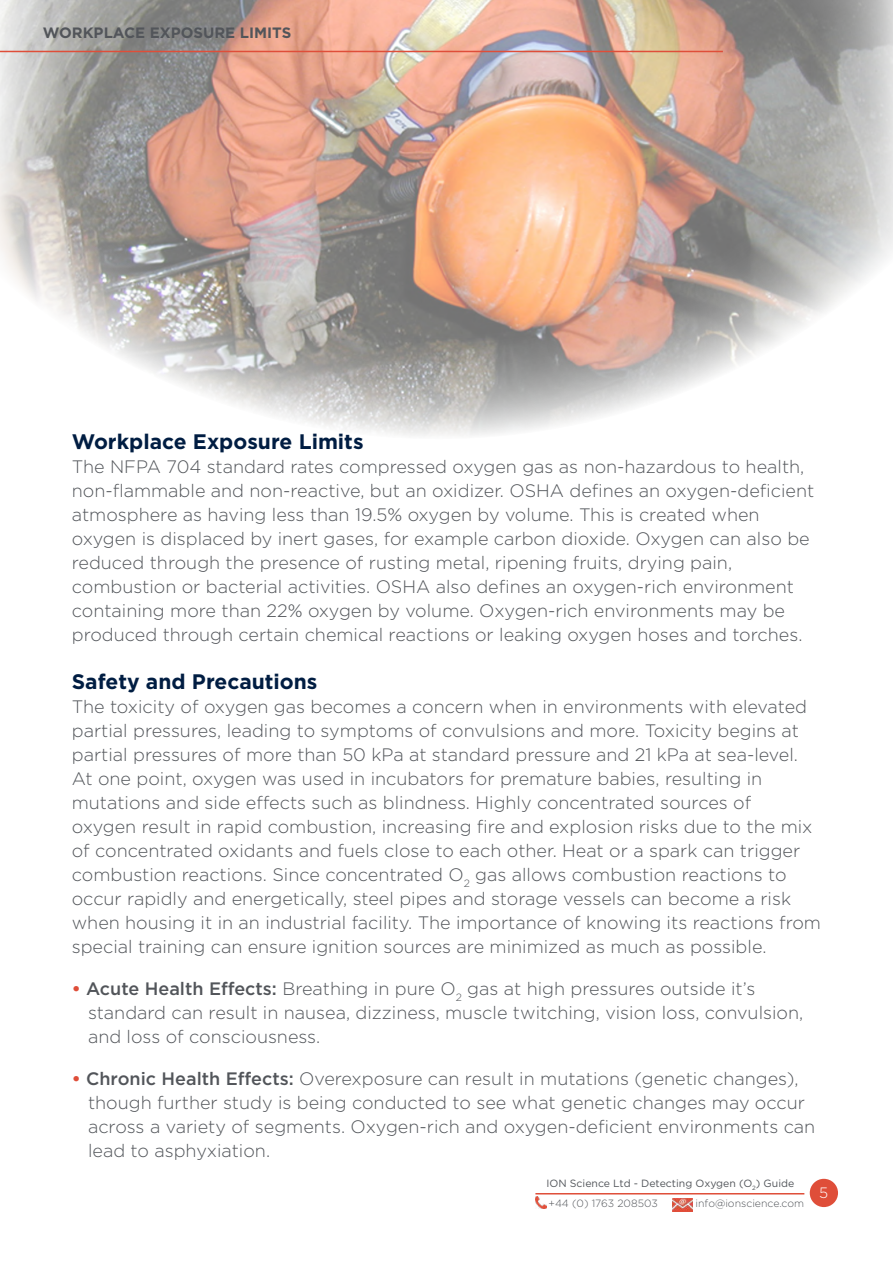
<style>
.page{position:relative;width:893px;height:1263px;background:#fff}
.page>*{position:absolute;margin:0;border:0;box-sizing:border-box;transform-origin:0 0}
.t1{font:700 21px "Gotham";color:#001d42}
.t2{font:300 18px/24px "Gotham";color:#52555a}
.t3{font:700 15px "Gotham";color:#52555a}
.t4{font:300 15px "Gotham";color:#fff}
.t5{font:10.5px/19.5px "Gotham";color:#52555a}
.t6{font:300 10.5px "Gotham";color:#52555a}
.s1{font-weight:700;color:#df4e39}
.s2{font-weight:500}
.s3{font-weight:300}
</style>
<div class="page">
<img style="left:0;top:0;width:893px;height:436px">
<hr style="left:535px;top:1193px;width:269px;height:1px;background:#df4e39">
<svg style="left:535px;top:1197px;width:12px;height:11px"></svg>
<img style="left:672px;top:1198px;width:21px;height:13px">
<div style="left:810px;top:1179px;width:28px;height:28px;background:#df4e39;border-radius:50%"></div>
<hr style="left:0;top:51px;width:723px;height:1px;background:#df4e39">
<p class="t3" style="left:43px;top:23px;width:250px">WORKPLACE EXPOSURE LIMITS</p>
<p class="t1" style="left:72px;top:427px;width:293px">Workplace Exposure Limits</p>
<p class="t2" style="left:72px;top:454px;width:744px">The NFPA 704 standard rates compressed oxygen gas as non-hazardous to health, non-flammable and non-reactive, but an oxidizer. OSHA defines an oxygen-deficient atmosphere as having less than 19.5% oxygen by volume. This is created when oxygen is displaced by inert gases, for example carbon dioxide. Oxygen can also be reduced through the presence of rusting metal, ripening fruits, drying pain, combustion or bacterial activities. OSHA also defines an oxygen-rich environment containing more than 22% oxygen by volume. Oxygen-rich environments may be produced through certain chemical reactions or leaking oxygen hoses and torches.</p>
<p class="t1" style="left:72px;top:667px;width:247px">Safety and Precautions</p>
<p class="t2" style="left:72px;top:694px;width:751px">The toxicity of oxygen gas becomes a concern when in environments with elevated partial pressures, leading to symptoms of convulsions and more. Toxicity begins at partial pressures of more than 50 kPa at standard pressure and 21 kPa at sea-level.<br>At one point, oxygen was used in incubators for premature babies, resulting in mutations and side effects such as blindness. Highly concentrated sources of<br>oxygen result in rapid combustion, increasing fire and explosion risks due to the mix of concentrated oxidants and fuels close to each other. Heat or a spark can trigger combustion reactions. Since concentrated O<sub>2</sub> gas allows combustion reactions to occur rapidly and energetically, steel pipes and storage vessels can become a risk when housing it in an industrial facility. The importance of knowing its reactions from special training can ensure ignition sources are minimized as much as possible.</p>
<p class="t2" style="left:88px;top:976px;width:717px;text-indent:-16px"><span class="s1">•</span> <span class="s2">Acute Health Effects:</span> Breathing in pure O<sub>2</sub> gas at high pressures outside it’s standard can result in nausea, dizziness, muscle twitching, vision loss, convulsion, and loss of consciousness.</p>
<p class="t2" style="left:88px;top:1066px;width:729px;text-indent:-16px"><span class="s1">•</span> <span class="s2">Chronic Health Effects:</span> Overexposure can result in mutations (genetic changes), though further study is being conducted to see what genetic changes may occur across a variety of segments. Oxygen-rich and oxygen-deficient environments can lead to asphyxiation.</p>
<p class="t5" style="left:546px;top:1173px;width:249px">ION Science Ltd - Detecting Oxygen (O<sub>2</sub>) Guide <span class="s3">+44 (0) 1763 208503</span></p>
<p class="t6" style="left:696px;top:1196px;width:110px">info@ionscience.com</p>
<p class="t4" style="left:819px;top:1182px;width:10px">2</p>
<p class="t4" style="left:819px;top:1183px;width:11px">5</p>
</div>
